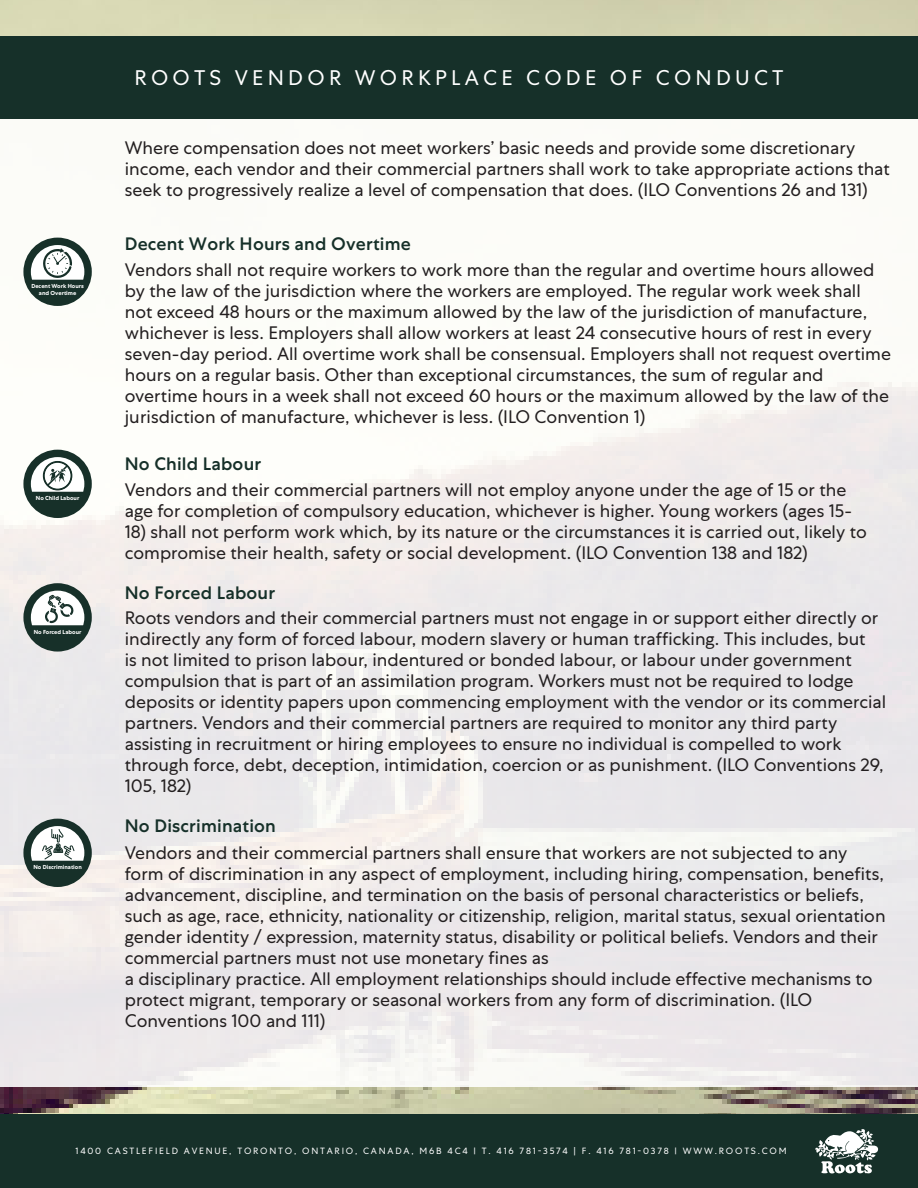
<style>
.page{position:relative;width:918px;height:1188px;background:#fff}
.page>*{position:absolute;margin:0;border:0;box-sizing:border-box;transform-origin:0 0}
.t1{font:21px "Centra No 1";letter-spacing:.2em;color:#fff}
.t2{font:18px/21px "Centra No 1";color:#231f20}
.t3{font:500 18px "Centra No 1";letter-spacing:.01em;color:#163029}
.t4{font:9px "Centra No 1";letter-spacing:.2em;color:#fff}
.t5{font:700 5.85px/6.9px "Centra No 1";color:#fff;text-align:center}
</style>
<div class="page">
<img style="left:0;top:0;width:918px;height:1115px">
<div style="left:0;top:101px;width:918px;height:986px;background:linear-gradient(to right,#f6f3f1,#f0eeee)"></div>
<div style="left:0;top:1115px;width:918px;height:73px;background:#163029"></div>
<svg style="left:815px;top:1129px;width:63px;height:44px"></svg>
<div style="left:0;top:37px;width:918px;height:82px;background:#163029"></div>
<svg style="left:23px;top:238px;width:69px;height:68px"></svg>
<svg style="left:29px;top:248px;width:55px;height:52px"></svg>
<div style="left:23px;top:450px;width:69px;height:68px;background:#173029;border-radius:50%"></div>
<div style="left:31px;top:457px;width:53px;height:54px;background:#fff;border-radius:50%"></div>
<svg style="left:29px;top:461px;width:55px;height:51px"></svg>
<svg style="left:23px;top:583px;width:69px;height:69px"></svg>
<div style="left:31px;top:591px;width:53px;height:53px;background:#fff;border-radius:50%"></div>
<svg style="left:29px;top:595px;width:55px;height:51px"></svg>
<svg style="left:23px;top:819px;width:69px;height:68px"></svg>
<svg style="left:29px;top:829px;width:55px;height:52px"></svg>
<p class="t1" style="left:184px;top:57px;width:651px">ROOTS VENDOR WORKPLACE CODE OF CONDUCT</p>
<p class="t1" style="left:134px;top:66px;width:651px">ROOTS VENDOR WORKPLACE CODE OF CONDUCT</p>
<p class="t2" style="left:125px;top:137px;width:767px">Where compensation does not meet workers’ basic needs and provide some discretionary income, each vendor and their commercial partners shall work to take appropriate actions that seek to progressively realize a level of compensation that does. (ILO Conventions 26 and 131)</p>
<p class="t5" style="left:31px;top:283px;width:54px">Decent Work Hours and Overtime</p>
<p class="t5" style="left:36px;top:495px;width:45px">No Child Labour</p>
<p class="t5" style="left:34px;top:628px;width:49px">No Forced Labour</p>
<p class="t5" style="left:33px;top:864px;width:50px">No Discrimination</p>
<p class="t3" style="left:125px;top:233px;width:288px">Decent Work Hours and Overtime</p>
<p class="t2" style="left:125px;top:259px;width:768px">Vendors shall not require workers to work more than the regular and overtime hours allowed by the law of the jurisdiction where the workers are employed. The regular work week shall not exceed 48 hours or the maximum allowed by the law of the jurisdiction of manufacture, whichever is less. Employers shall allow workers at least 24 consecutive hours of rest in every seven-day period. All overtime work shall be consensual. Employers shall not request overtime hours on a regular basis. Other than exceptional circumstances, the sum of regular and overtime hours in a week shall not exceed 60 hours or the maximum allowed by the law of the jurisdiction of manufacture, whichever is less. (ILO Convention 1)</p>
<p class="t3" style="left:125px;top:453px;width:138px">No Child Labour</p>
<p class="t2" style="left:125px;top:480px;width:729px">Vendors and their commercial partners will not employ anyone under the age of 15 or the age for completion of compulsory education, whichever is higher. Young workers (ages 15-</p>
<p class="t2" style="left:125px;top:522px;width:743px">18) shall not perform work which, by its nature or the circumstances it is carried out, likely to compromise their health, safety or social development. (ILO Convention 138 and 182)</p>
<p class="t3" style="left:125px;top:582px;width:152px">No Forced Labour</p>
<p class="t2" style="left:125px;top:607px;width:763px">Roots vendors and their commercial partners must not engage in or support either directly or indirectly any form of forced labour, modern slavery or human trafficking. This includes, but<br>is not limited to prison labour, indentured or bonded labour, or labour under government compulsion that is part of an assimilation program. Workers must not be required to lodge deposits or identity papers upon commencing employment with the vendor or its commercial partners. Vendors and their commercial partners are required to monitor any third party assisting in recruitment or hiring employees to ensure no individual is compelled to work through force, debt, deception, intimidation, coercion or as punishment. (ILO Conventions 29, 105, 182)</p>
<p class="t3" style="left:125px;top:815px;width:153px">No Discrimination</p>
<p class="t2" style="left:125px;top:842px;width:762px">Vendors and their commercial partners shall ensure that workers are not subjected to any form of discrimination in any aspect of employment, including hiring, compensation, benefits, advancement, discipline, and termination on the basis of personal characteristics or beliefs, such as age, race, ethnicity, nationality or citizenship, religion, marital status, sexual orientation gender identity / expression, maternity status, disability or political beliefs. Vendors and their commercial partners must not use monetary fines as</p>
<p class="t2" style="left:125px;top:968px;width:749px">a disciplinary practice. All employment relationships should include effective mechanisms to</p>
<p class="t2" style="left:125px;top:989px;width:689px">protect migrant, temporary or seasonal workers from any form of discrimination. (ILO<br>Conventions 100 and 111)</p>
<p class="t4" style="left:76px;top:1146px;width:713px">1400 CASTLEFIELD AVENUE, TORONTO, ONTARIO, CANADA, M6B 4C4 | T. 416 781-3574 | F. 416 781-0378 | WWW.ROOTS.COM</p>
</div>
